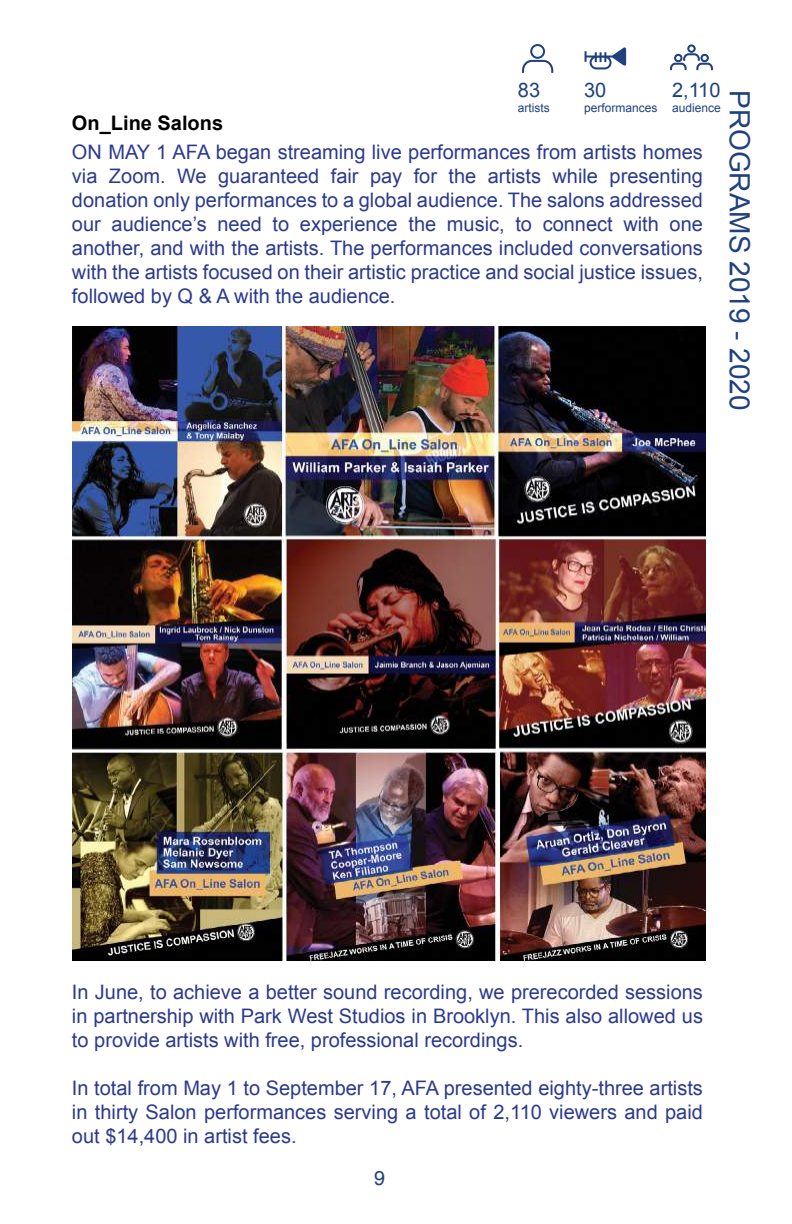
<style>
.page{position:relative;width:792px;height:1224px;background:#fff}
.page>*{position:absolute;margin:0;border:0;box-sizing:border-box;transform-origin:0 0}
.t1{font:28px "Arial";color:#1f417f}
.t2{font:20px/24px "Arial";color:#2c3a8f;text-align:justify}
.t3{font:700 20px "Arial";color:#000}
.t4{font:20px "Arial";color:#1f417f}
.t5{font:20px "Helvetica";color:#1f417f}
.t6{font:12px "Arial";color:#1f417f}
</style>
<div class="page">
<img style="left:72px;top:327px;width:634px;height:634px">
<svg style="left:522px;top:44px;width:31px;height:29px"></svg>
<svg style="left:585px;top:47px;width:41px;height:22px"></svg>
<svg style="left:670px;top:44px;width:43px;height:26px"></svg>
<p class="t4" style="left:518px;top:77px;width:24px">83</p>
<p class="t4" style="left:584px;top:77px;width:24px">30</p>
<p class="t4" style="left:672px;top:77px;width:50px">2,110</p>
<p class="t6" style="left:518px;top:100px;width:34px">artists</p>
<p class="t6" style="left:584px;top:100px;width:138px">performances audience</p>
<p class="t3" style="left:72px;top:110px;width:153px">On_Line Salons</p>
<p class="t2" style="left:72px;top:140px;width:632px">ON MAY 1 AFA began streaming live performances from artists homes via Zoom. We guaranteed fair pay for the artists while presenting donation only performances to a global audience. The salons addressed our audience’s need to experience the music, to connect with one another, and with the artists. The performances included conversations with the artists focused on their artistic practice and social justice issues, followed by Q &amp; A with the audience.</p>
<h1 class="t1" style="left:758px;top:90px;width:322px;rotate:90deg">PROGRAMS 2019 - 2020</h1>
<p class="t2" style="left:72px;top:980px;width:633px">In June, to achieve a better sound recording, we prerecorded sessions in partnership with Park West Studios in Brooklyn. This also allowed us to provide artists with free, professional recordings.</p>
<p class="t2" style="left:72px;top:1076px;width:633px">In total from May 1 to September 17, AFA presented eighty-three artists in thirty Salon performances serving a total of 2,110 viewers and paid out $14,400 in artist fees.</p>
<p class="t5" style="left:374px;top:1163px;width:13px">9</p>
</div>
